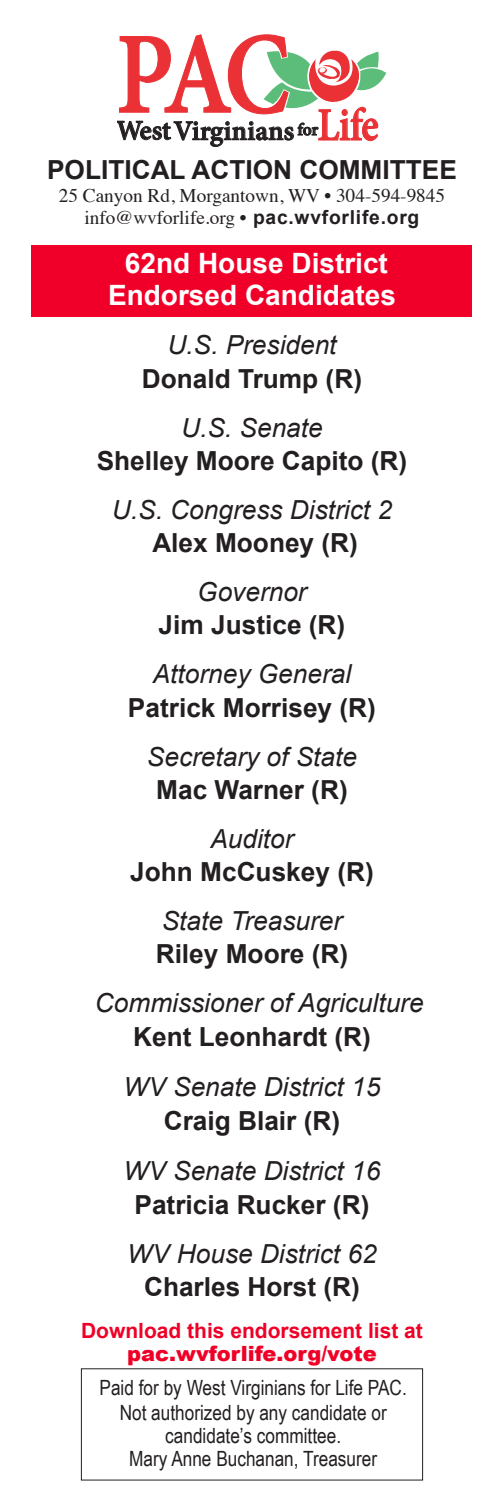
<style>
.page{position:relative;width:504px;height:1512px;background:#fff}
.page>*{position:absolute;margin:0;border:0;box-sizing:border-box;transform-origin:0 0}
.t1{font:700 50.57px "Adobe Devanagari";color:#ea3135;scale:.86 1}
.t2{font:700 30.28px "Adobe Devanagari";color:#231f20}
.t3{font:700 28px "Arial";color:#fff}
.t4{font:700 26.25px "Arial";color:#231f20}
.t5{font:italic 26.25px "Arial";color:#231f20}
.t6{font:21px/25.2px "Arial Narrow";color:#231f20;text-align:center}
.t7{font:700 21px "Arial";color:#ef0027}
.t8{font:900 21px "Arial";color:#ef0027}
.t9{font:19.25px "Times";color:#231f20}
.t10{font:17.15px "Adobe Devanagari";letter-spacing:.045em;color:#231f20}
.s1{font-family:"Arial";font-weight:700}
</style>
<div class="page">
<div style="left:32px;top:245px;width:440px;height:72px;background:#f00029"></div>
<svg style="left:117px;top:34px;width:269px;height:113px"></svg>
<p class="t1" style="left:318px;top:96px;width:73px">Life</p>
<p class="t10" style="left:118px;top:150px;width:263px">POLITICAL ACTION COMMITTEE</p>
<p class="t2" style="left:116px;top:113px;width:204px">WestVirginians <sup>for</sup></p>
<p class="t4" style="left:47px;top:152px;width:411px">POLITICAL ACTION COMMITTEE</p>
<p class="t9" style="left:59px;top:177px;width:388px">25 Canyon Rd, Morgantown, WV • 304-594-9845</p>
<p class="t9" style="left:85px;top:200px;width:336px">info@wvforlife.org • <span class="s1">pac.wvforlife.org</span></p>
<p class="t3" style="left:125px;top:245px;width:264px">62nd House District</p>
<p class="t3" style="left:108px;top:277px;width:289px">Endorsed Candidates</p>
<p class="t5" style="left:167px;top:328px;width:171px">U.S. President</p>
<p class="t4" style="left:142px;top:361px;width:222px">Donald Trump (R)</p>
<p class="t5" style="left:181px;top:410px;width:143px">U.S. Senate</p>
<p class="t4" style="left:97px;top:443px;width:312px">Shelley Moore Capito (R)</p>
<p class="t5" style="left:112px;top:493px;width:282px">U.S. Congress District 2</p>
<p class="t4" style="left:152px;top:526px;width:207px">Alex Mooney (R)</p>
<p class="t5" style="left:197px;top:575px;width:111px">Governor</p>
<p class="t4" style="left:159px;top:608px;width:188px">Jim Justice (R)</p>
<p class="t5" style="left:153px;top:657px;width:200px">Attorney General</p>
<p class="t4" style="left:128px;top:690px;width:249px">Patrick Morrisey (R)</p>
<p class="t5" style="left:147px;top:739px;width:212px">Secretary of State</p>
<p class="t4" style="left:156px;top:772px;width:193px">Mac Warner (R)</p>
<p class="t5" style="left:210px;top:822px;width:85px">Auditor</p>
<p class="t4" style="left:130px;top:855px;width:245px">John McCuskey (R)</p>
<p class="t5" style="left:162px;top:904px;width:182px">State Treasurer</p>
<p class="t4" style="left:156px;top:937px;width:194px">Riley Moore (R)</p>
<p class="t5" style="left:95px;top:986px;width:330px">Commissioner of Agriculture</p>
<p class="t4" style="left:133px;top:1019px;width:239px">Kent Leonhardt (R)</p>
<p class="t5" style="left:124px;top:1070px;width:258px">WV Senate District 15</p>
<p class="t4" style="left:164px;top:1103px;width:178px">Craig Blair (R)</p>
<p class="t5" style="left:124px;top:1154px;width:258px">WV Senate District 16</p>
<p class="t4" style="left:135px;top:1187px;width:236px">Patricia Rucker (R)</p>
<p class="t5" style="left:127px;top:1236px;width:251px">WV House District 62</p>
<p class="t4" style="left:144px;top:1269px;width:217px">Charles Horst (R)</p>
<p class="t7" style="left:81px;top:1317px;width:343px">Download this endorsement list at</p>
<p class="t8" style="left:127px;top:1338px;width:251px">pac.wvforlife.org/vote</p>
<p class="t6" style="left:100px;top:1374px;width:309px">Paid for by West Virginians for Life PAC.<br>Not authorized by any candidate or</p>
<p class="t6" style="left:165px;top:1422px;width:177px">candidate’s committee.</p>
<p class="t6" style="left:129px;top:1445px;width:249px">Mary Anne Buchanan, Treasurer</p>
</div>
